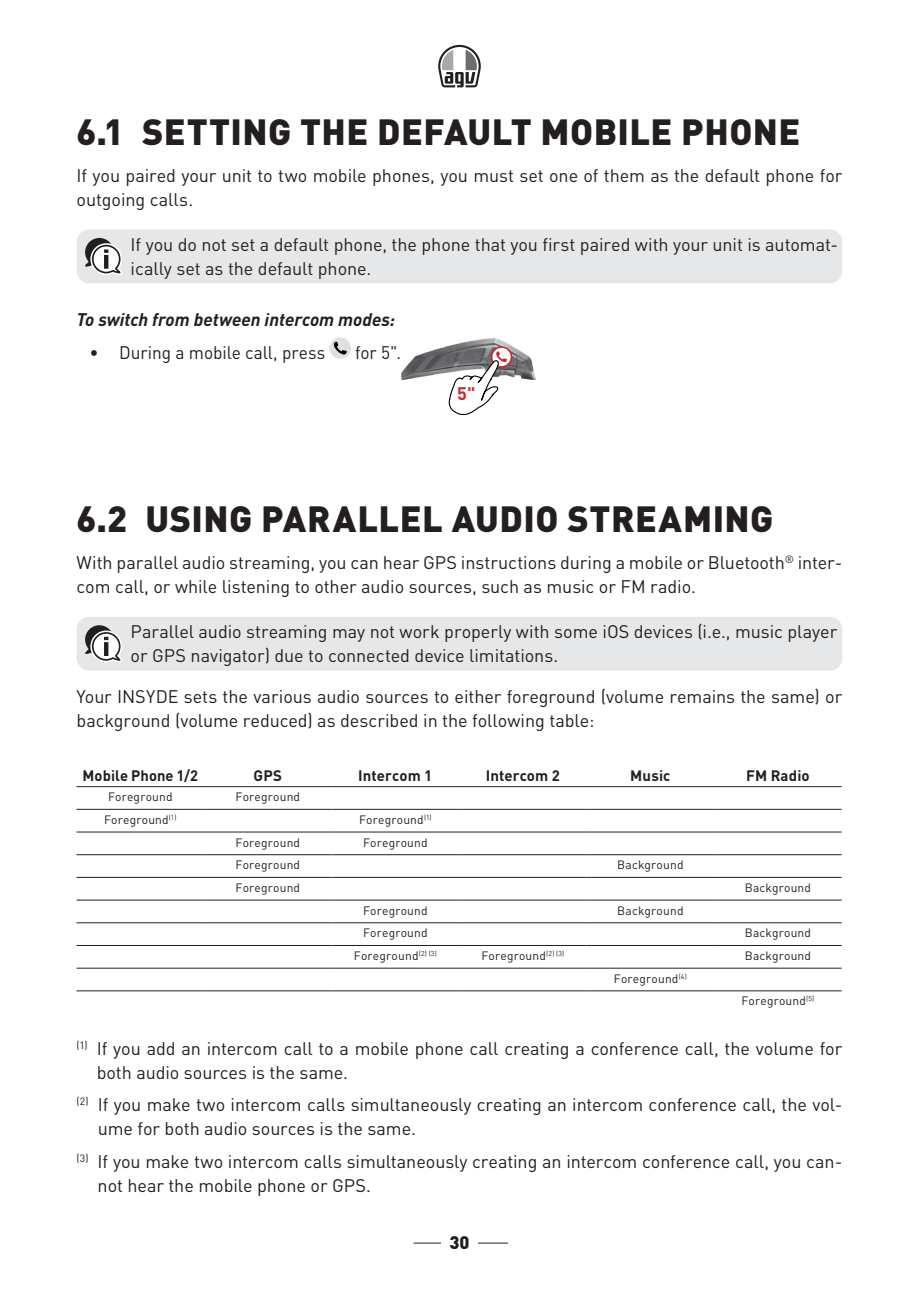
<style>
.page{position:relative;width:919px;height:1289px;background:#fff}
.page>*{position:absolute;margin:0;border:0;box-sizing:border-box;transform-origin:0 0}
.Titolo_sezione_24_pt{font:900 36px "DIN Pro";letter-spacing:.015em;color:#231f20}
.Nessuna_spaziatura{font:18px/24px "DIN Pro";letter-spacing:-.005em;color:#231f20}
._7_Attenzione{font:18px/24px "DIN Pro";letter-spacing:-.005em;color:#231f20}
.Titolo_operazione_12{font:italic 700 18px "DIN Pro";color:#231f20}
.Nessuna_spaziatura-2{font:18px "DIN Pro";letter-spacing:-.005em;color:#231f20;scale:.96 1}
.t1{font:900 18px "DIN Pro";color:#231f20}
.t2{font:700 18px "DIN Pro";color:#d1232a}
.Nessuna_spaziatura-3{font:700 15px "DIN Pro";letter-spacing:.005em;color:#231f20}
.Nessuna_spaziatura-4{font:12px "DIN Pro";letter-spacing:.015em;color:#231f20}
</style>
<div class="page">
<hr style="left:413px;top:1242px;width:95px;height:1px;background:#231f20">
<div style="left:441px;top:1236px;width:36px;height:13px;background:#fff"></div>
<svg style="left:438px;top:45px;width:42px;height:42px"></svg>
<div style="left:77px;top:229px;width:765px;height:54px;background:#e6e7e9;border-radius:13px"></div>
<div style="left:77px;top:616px;width:765px;height:54px;background:#e6e7e9;border-radius:13px"></div>
<svg style="left:85px;top:238px;width:37px;height:37px"></svg>
<div style="left:329px;top:337px;width:22px;height:22px;background:#dfe0df;border-radius:50%"></div>
<svg style="left:333px;top:341px;width:14px;height:14px"></svg>
<img style="left:401px;top:338px;width:134px;height:41px">
<svg style="left:491px;top:347px;width:20px;height:20px"></svg>
<div style="left:491px;top:346px;width:21px;height:21px;border:2px solid #d1232a;border-radius:50%"></div>
<svg style="left:448px;top:351px;width:59px;height:65px"></svg>
<svg style="left:85px;top:625px;width:37px;height:37px"></svg>
<hr style="left:77px;top:786px;width:127px;height:1px;background:#231f20">
<hr style="left:204px;top:786px;width:127px;height:1px;background:#231f20">
<hr style="left:331px;top:786px;width:128px;height:1px;background:#231f20">
<hr style="left:459px;top:786px;width:127px;height:1px;background:#231f20">
<hr style="left:586px;top:786px;width:128px;height:1px;background:#231f20">
<hr style="left:714px;top:786px;width:127px;height:1px;background:#231f20">
<hr style="left:77px;top:809px;width:127px;height:1px;background:#231f20">
<hr style="left:204px;top:809px;width:127px;height:1px;background:#231f20">
<hr style="left:331px;top:809px;width:128px;height:1px;background:#231f20">
<hr style="left:459px;top:809px;width:127px;height:1px;background:#231f20">
<hr style="left:586px;top:809px;width:128px;height:1px;background:#231f20">
<hr style="left:714px;top:809px;width:127px;height:1px;background:#231f20">
<hr style="left:77px;top:831px;width:127px;height:1px;background:#231f20">
<hr style="left:204px;top:831px;width:127px;height:1px;background:#231f20">
<hr style="left:331px;top:831px;width:128px;height:1px;background:#231f20">
<hr style="left:459px;top:831px;width:127px;height:1px;background:#231f20">
<hr style="left:586px;top:831px;width:128px;height:1px;background:#231f20">
<hr style="left:714px;top:831px;width:127px;height:1px;background:#231f20">
<hr style="left:77px;top:854px;width:127px;height:1px;background:#231f20">
<hr style="left:204px;top:854px;width:127px;height:1px;background:#231f20">
<hr style="left:331px;top:854px;width:128px;height:1px;background:#231f20">
<hr style="left:459px;top:854px;width:127px;height:1px;background:#231f20">
<hr style="left:586px;top:854px;width:128px;height:1px;background:#231f20">
<hr style="left:714px;top:854px;width:127px;height:1px;background:#231f20">
<hr style="left:77px;top:877px;width:127px;height:1px;background:#231f20">
<hr style="left:204px;top:877px;width:127px;height:1px;background:#231f20">
<hr style="left:331px;top:877px;width:128px;height:1px;background:#231f20">
<hr style="left:459px;top:877px;width:127px;height:1px;background:#231f20">
<hr style="left:586px;top:877px;width:128px;height:1px;background:#231f20">
<hr style="left:714px;top:877px;width:127px;height:1px;background:#231f20">
<hr style="left:77px;top:899px;width:127px;height:1px;background:#231f20">
<hr style="left:204px;top:899px;width:127px;height:1px;background:#231f20">
<hr style="left:331px;top:899px;width:128px;height:1px;background:#231f20">
<hr style="left:459px;top:899px;width:127px;height:1px;background:#231f20">
<hr style="left:586px;top:899px;width:128px;height:1px;background:#231f20">
<hr style="left:714px;top:899px;width:127px;height:1px;background:#231f20">
<hr style="left:77px;top:922px;width:127px;height:1px;background:#231f20">
<hr style="left:204px;top:922px;width:127px;height:1px;background:#231f20">
<hr style="left:331px;top:922px;width:128px;height:1px;background:#231f20">
<hr style="left:459px;top:922px;width:127px;height:1px;background:#231f20">
<hr style="left:586px;top:922px;width:128px;height:1px;background:#231f20">
<hr style="left:714px;top:922px;width:127px;height:1px;background:#231f20">
<hr style="left:77px;top:945px;width:127px;height:1px;background:#231f20">
<hr style="left:204px;top:945px;width:127px;height:1px;background:#231f20">
<hr style="left:331px;top:945px;width:128px;height:1px;background:#231f20">
<hr style="left:459px;top:945px;width:127px;height:1px;background:#231f20">
<hr style="left:586px;top:945px;width:128px;height:1px;background:#231f20">
<hr style="left:714px;top:945px;width:127px;height:1px;background:#231f20">
<hr style="left:77px;top:967px;width:127px;height:1px;background:#231f20">
<hr style="left:204px;top:967px;width:127px;height:1px;background:#231f20">
<hr style="left:331px;top:967px;width:128px;height:1px;background:#231f20">
<hr style="left:459px;top:967px;width:127px;height:1px;background:#231f20">
<hr style="left:586px;top:967px;width:128px;height:1px;background:#231f20">
<hr style="left:714px;top:967px;width:127px;height:1px;background:#231f20">
<hr style="left:77px;top:990px;width:127px;height:1px;background:#231f20">
<hr style="left:204px;top:990px;width:127px;height:1px;background:#231f20">
<hr style="left:331px;top:990px;width:128px;height:1px;background:#231f20">
<hr style="left:459px;top:990px;width:127px;height:1px;background:#231f20">
<hr style="left:586px;top:990px;width:128px;height:1px;background:#231f20">
<hr style="left:714px;top:990px;width:127px;height:1px;background:#231f20">
<p class="Titolo_sezione_24_pt" style="left:77px;top:101px;width:725px">6.1 SETTING THE DEFAULT MOBILE PHONE</p>
<p class="Nessuna_spaziatura" style="left:77px;top:161px;width:767px">If you paired your unit to two mobile phones, you must set one of them as the default phone for outgoing calls.</p>
<p class="_7_Attenzione" style="left:131px;top:230px;width:709px">If you do not set a default phone, the phone that you first paired with your unit is automat&shy;ically set as the default phone.</p>
<p class="Titolo_operazione_12" style="left:77px;top:305px;width:320px">To switch from between intercom modes:</p>
<p class="Nessuna_spaziatura-2" style="left:89px;top:338px;width:247px">• During a mobile call, press</p>
<p class="Nessuna_spaziatura-2" style="left:355px;top:338px;width:49px">for 5".</p>
<p class="t2" style="left:457px;top:378px;width:20px">5"</p>
<p class="Titolo_sezione_24_pt" style="left:77px;top:488px;width:698px">6.2 USING PARALLEL AUDIO STREAMING</p>
<p class="Nessuna_spaziatura" style="left:77px;top:548px;width:767px">With parallel audio streaming, you can hear GPS instructions during a mobile or Bluetooth<sup>®</sup> inter&shy;com call, or while listening to other audio sources, such as music or FM radio.</p>
<p class="_7_Attenzione" style="left:131px;top:618px;width:708px">Parallel audio streaming may not work properly with some iOS devices (i.e., music player or GPS navigator) due to connected device limitations.</p>
<p class="Nessuna_spaziatura" style="left:77px;top:683px;width:767px">Your INSYDE sets the various audio sources to either foreground (volume remains the same) or background (volume reduced) as described in the following table:</p>
<p class="Nessuna_spaziatura-3" style="left:83px;top:762px;width:117px">Mobile Phone 1/2</p>
<p class="Nessuna_spaziatura-3" style="left:253px;top:762px;width:30px">GPS</p>
<p class="Nessuna_spaziatura-3" style="left:358px;top:762px;width:76px">Intercom 1</p>
<p class="Nessuna_spaziatura-3" style="left:485px;top:762px;width:76px">Intercom 2</p>
<p class="Nessuna_spaziatura-3" style="left:630px;top:762px;width:42px">Music</p>
<p class="Nessuna_spaziatura-3" style="left:746px;top:762px;width:65px">FM Radio</p>
<p class="Nessuna_spaziatura-4" style="left:108px;top:787px;width:66px">Foreground</p>
<p class="Nessuna_spaziatura-4" style="left:235px;top:787px;width:66px">Foreground</p>
<p class="Nessuna_spaziatura-4" style="left:104px;top:810px;width:74px">Foreground<sup>(1)</sup></p>
<p class="Nessuna_spaziatura-4" style="left:359px;top:810px;width:74px">Foreground<sup>(1)</sup></p>
<p class="Nessuna_spaziatura-4" style="left:235px;top:832px;width:66px">Foreground</p>
<p class="Nessuna_spaziatura-4" style="left:363px;top:832px;width:66px">Foreground</p>
<p class="Nessuna_spaziatura-4" style="left:235px;top:855px;width:66px">Foreground</p>
<p class="Nessuna_spaziatura-4" style="left:617px;top:855px;width:68px">Background</p>
<p class="Nessuna_spaziatura-4" style="left:235px;top:878px;width:66px">Foreground</p>
<p class="Nessuna_spaziatura-4" style="left:744px;top:878px;width:68px">Background</p>
<p class="Nessuna_spaziatura-4" style="left:363px;top:900px;width:66px">Foreground</p>
<p class="Nessuna_spaziatura-4" style="left:617px;top:900px;width:68px">Background</p>
<p class="Nessuna_spaziatura-4" style="left:363px;top:923px;width:66px">Foreground</p>
<p class="Nessuna_spaziatura-4" style="left:744px;top:923px;width:68px">Background</p>
<p class="Nessuna_spaziatura-4" style="left:354px;top:946px;width:84px">Foreground<sup>(2)</sup> <sup>(3)</sup></p>
<p class="Nessuna_spaziatura-4" style="left:481px;top:946px;width:84px">Foreground<sup>(2)</sup> <sup>(3)</sup></p>
<p class="Nessuna_spaziatura-4" style="left:744px;top:946px;width:68px">Background</p>
<p class="Nessuna_spaziatura-4" style="left:614px;top:968px;width:74px">Foreground<sup>(4)</sup></p>
<p class="Nessuna_spaziatura-4" style="left:741px;top:991px;width:74px">Foreground<sup>(5)</sup></p>
<p class="Nessuna_spaziatura" style="left:97px;top:1034px;width:747px;text-indent:-20px"><sup>(1)</sup> If you add an intercom call to a mobile phone call creating a conference call, the volume for both audio sources is the same.</p>
<p class="Nessuna_spaziatura" style="left:98px;top:1090px;width:746px;text-indent:-21px"><sup>(2)</sup> If you make two intercom calls simultaneously creating an intercom conference call, the vol&shy;ume for both audio sources is the same.</p>
<p class="Nessuna_spaziatura" style="left:98px;top:1147px;width:746px;text-indent:-21px"><sup>(3)</sup> If you make two intercom calls simultaneously creating an intercom conference call, you can&shy;not hear the mobile phone or GPS.</p>
<p class="t1" style="left:449px;top:1227px;width:22px">30</p>
</div>
